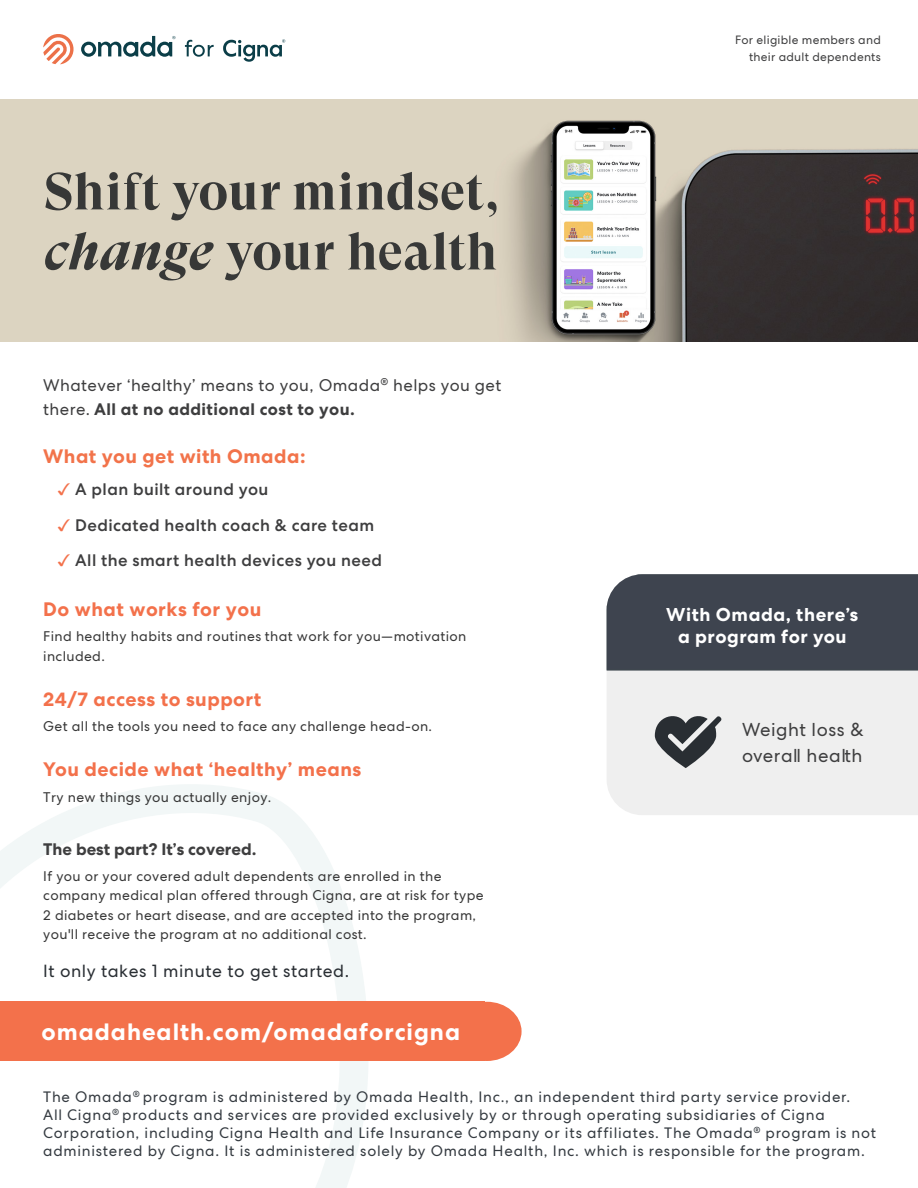
<style>
.page{position:relative;width:918px;height:1188px;background:#fff}
.page>*{position:absolute;margin:0;border:0;box-sizing:border-box;transform-origin:0 0}
.t1{font:700 51.45px/60px "GT Super Display";letter-spacing:.01em;color:#373837}
.t2{font:700 23.7px "Centra No 2";letter-spacing:.04em;color:#fff}
.t3{font:700 19.5px "Centra No 2";letter-spacing:.025em;color:#f3714b}
.paragraph{font:700 19.5px "Centra No 2";letter-spacing:.025em;color:#f2734a}
.bullet_headlines{font:700 18.6px/21.3px "Centra No 2";letter-spacing:.025em;color:#fff;text-align:center}
.t4{font:18.6px/26.1px "Centra No 2";letter-spacing:.025em;color:#3e3e3f}
.t5{font:17.55px "Centra No 2";letter-spacing:.03em;color:#292e33}
.paragraph-2{font:16.8px/24.5px "Centra No 2";letter-spacing:.025em;color:#3e3e3f}
.t6{font:700 16.8px "Centra No 2";color:#3e3e3f}
.bullet_descriptions{font:500 16.65px "Centra No 2";letter-spacing:.025em;color:#3e3e3f}
.t7{font:15px/18px "Centra No 2";letter-spacing:.05em;color:#343a40}
.t8{font:13.95px/19.5px "Centra No 2";letter-spacing:.025em;color:#383838}
.t9{font:12px/16.5px "Centra No 2";letter-spacing:.02em;color:#3e3e3f;text-align:right}
.s1{font-style:italic}
.s2{font-weight:700}
.s3{font-family:"Arial Unicode MS";font-weight:400;color:#f3714b}
.s4{font-style:inherit}
</style>
<div class="page">
<svg style="left:0;top:784px;width:374px;height:404px"></svg>
<img style="left:0;top:99px;width:918px;height:242px">
<div style="left:0;top:1002px;width:485px;height:59px;background:#f3714b"></div>
<div style="left:452px;top:1002px;width:70px;height:59px;background:#f3714b;border-radius:50%"></div>
<svg style="left:81px;top:36px;width:94px;height:21px"></svg>
<svg style="left:43px;top:34px;width:31px;height:30px"></svg>
<svg style="left:185px;top:40px;width:29px;height:17px"></svg>
<svg style="left:223px;top:39px;width:62px;height:23px"></svg>
<div style="left:607px;top:671px;width:311px;height:144px;background:#efefef"></div>
<div style="left:607px;top:574px;width:311px;height:97px;background:#3e444f"></div>
<svg style="left:655px;top:710px;width:68px;height:58px"></svg>
<p class="t1" style="left:44px;top:163px;width:457px">Shift your mindset, <span class="s1">change</span> your health</p>
<p class="paragraph-2" style="left:43px;top:373px;width:460px">Whatever ‘healthy’ means to you, Omada<sup>®</sup> helps you get there. <span class="s2">All at no</span> <span class="s2">additional</span> <span class="s2">cost to you.</span></p>
<p class="paragraph" style="left:43px;top:445px;width:264px">What you get with Omada:</p>
<p class="bullet_descriptions" style="left:58px;top:480px;width:212px"><span class="s3">✓</span> A plan built around you</p>
<p class="bullet_descriptions" style="left:58px;top:515px;width:318px"><span class="s3">✓</span> Dedicated health coach &amp; care team</p>
<p class="bullet_descriptions" style="left:58px;top:551px;width:326px"><span class="s3">✓</span> All the smart health devices you need</p>
<p class="t3" style="left:43px;top:598px;width:220px">Do what works for you</p>
<p class="t8" style="left:43px;top:627px;width:425px">Find healthy habits and routines that work for you—motivation included.</p>
<p class="t3" style="left:43px;top:688px;width:219px">24/7 access to support</p>
<p class="t8" style="left:43px;top:716px;width:390px">Get all the tools you need to face any challenge head-on.</p>
<p class="t3" style="left:43px;top:758px;width:319px">You decide what ‘healthy’ means</p>
<p class="t8" style="left:43px;top:787px;width:230px">Try new things you actually enjoy.</p>
<p class="t6" style="left:43px;top:840px;width:215px">The best part? It’s covered.</p>
<p class="t8" style="left:43px;top:866px;width:442px">If you or your covered adult dependents are enrolled in the company medical plan offered through Cigna, are at risk for type 2 diabetes or heart disease, and are accepted into the program, you'll receive the program at no additional cost.</p>
<p class="t5" style="left:43px;top:961px;width:307px">It only takes 1 minute to get started.</p>
<p class="t2" style="left:42px;top:1017px;width:420px">omadahealth.com/<span class="s4">omadaforcigna</span></p>
<p class="t9" style="left:735px;top:32px;width:147px">For eligible members and their adult dependents</p>
<p class="bullet_headlines" style="left:666px;top:605px;width:194px">With Omada, there’s a program for you</p>
<p class="t4" style="left:742px;top:716px;width:123px">Weight loss &amp; overall health</p>
<p class="t7" style="left:43px;top:1088px;width:834px">The Omada<sup>®</sup> program is administered by Omada Health, Inc., an independent third party service provider.<br>All Cigna<sup>®</sup> products and services are provided exclusively by or through operating subsidiaries of Cigna Corporation, including Cigna Health and Life Insurance Company or its affiliates. The Omada<sup>®</sup> program is not administered by Cigna. It is administered solely by Omada Health, Inc. which is responsible for the program.</p>
</div>
